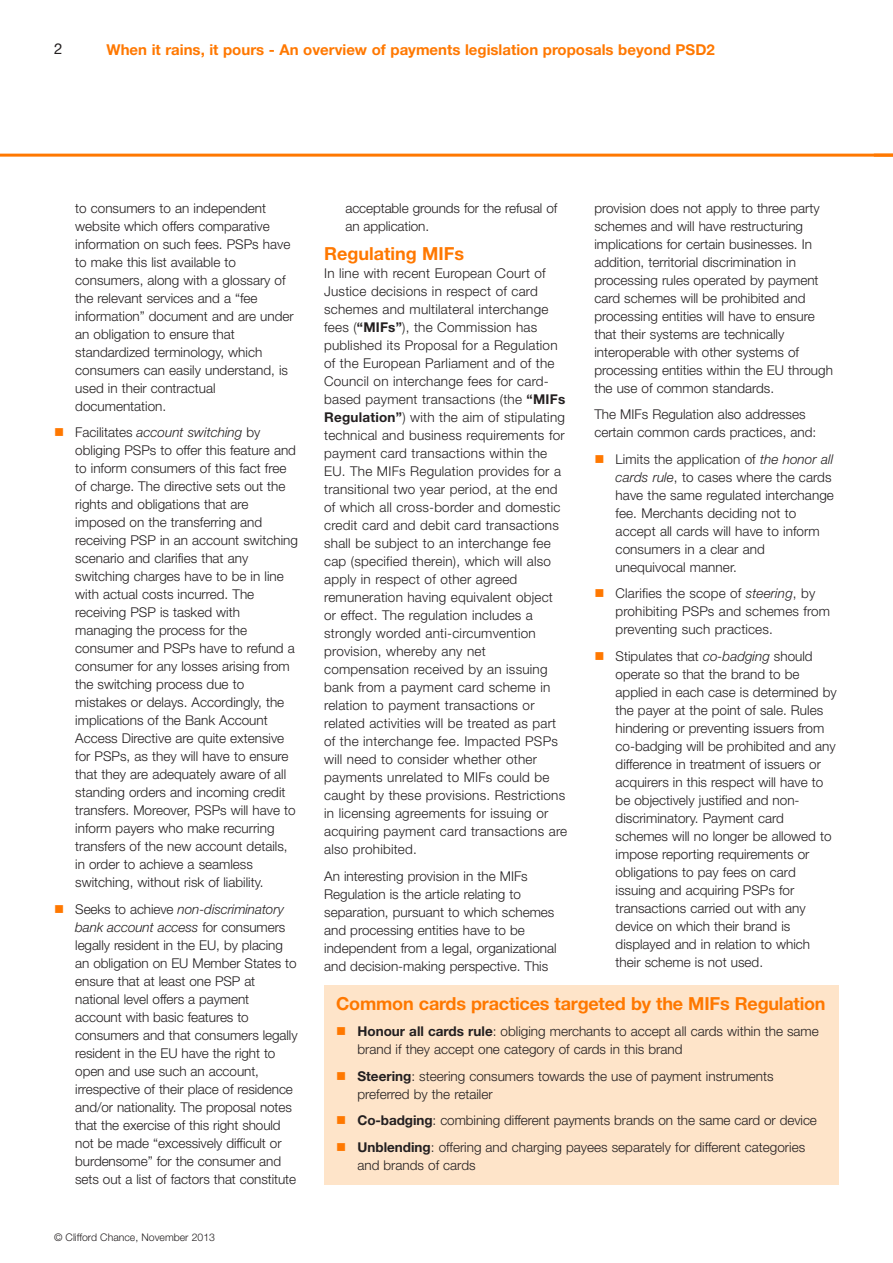
<style>
.page{position:relative;width:893px;height:1263px;background:#fff}
.page>*{position:absolute;margin:0;border:0;box-sizing:border-box;transform-origin:0 0}
.t1{font:700 18px "Helvetica Neue LT";letter-spacing:-.01em;color:#ff7800}
.t2{font:700 15px "Helvetica Neue LT";color:#ff7800}
.t3{font:15px "Helvetica Neue LT";color:#231f20}
.t4{font:300 13.5px/18px "Helvetica Neue LT";color:#231f20}
.t5{font:300 10.5px "Helvetica Neue LT";color:#231f20}
.s1{color:#ff7800}
.s2{font-style:italic}
.s3{font-weight:700}
</style>
<div class="page">
<hr style="left:0;top:154px;width:893px;height:3px;background:#ff7800">
<div style="left:324px;top:985px;width:515px;height:199px;background:#fee4c9"></div>
<p class="t3" style="left:54px;top:43px;width:10px">2</p>
<p class="t2" style="left:107px;top:44px;width:610px">When it rains, it pours - An overview of payments legislation proposals beyond PSD2</p>
<p class="t4" style="left:75px;top:200px;width:220px">to consumers to an independent website which offers comparative information on such fees. PSPs have to make this list available to consumers, along with a glossary of the relevant services and a “fee information” document and are under an obligation to ensure that standardized terminology, which consumers can easily understand, is used in their contractual documentation.</p>
<p class="t4" style="left:75px;top:424px;width:224px;text-indent:-21px"><span class="s1">■</span> Facilitates <span class="s2">account switching</span> by obliging PSPs to offer this feature and to inform consumers of this fact free of charge. The directive sets out the rights and obligations that are imposed on the transferring and receiving PSP in an account switching scenario and clarifies that any switching charges have to be in line with actual costs incurred. The receiving PSP is tasked with managing the process for the consumer and PSPs have to refund a consumer for any losses arising from the switching process due to mistakes or delays. Accordingly, the implications of the Bank Account Access Directive are quite extensive for PSPs, as they will have to ensure that they are adequately aware of all standing orders and incoming credit transfers. Moreover, PSPs will have to inform payers who make recurring transfers of the new account details, in order to achieve a seamless switching, without risk of liability.</p>
<p class="t4" style="left:75px;top:901px;width:224px;text-indent:-21px"><span class="s1">■</span> Seeks to achieve <span class="s2">non-discriminatory bank account access</span> for consumers legally resident in the EU, by placing an obligation on EU Member States to ensure that at least one PSP at national level offers a payment account with basic features to consumers and that consumers legally resident in the EU have the right to open and use such an account, irrespective of their place of residence and/or nationality. The proposal notes that the exercise of this right should not be made “excessively difficult or burdensome” for the consumer and sets out a list of factors that constitute</p>
<p class="t5" style="left:54px;top:1233px;width:163px">© Clifford Chance, November 2013</p>
<p class="t4" style="left:345px;top:200px;width:213px">acceptable grounds for the refusal of an application.</p>
<h1 class="t1" style="left:324px;top:247px;width:142px">Regulating MIFs</h1>
<p class="t4" style="left:324px;top:265px;width:245px">In line with recent European Court of Justice decisions in respect of card schemes and multilateral interchange fees (<span class="s3">“MIFs”</span>), the Commission has published its Proposal for a Regulation of the European Parliament and of the Council on interchange fees for card&shy;based payment transactions (the <span class="s3">“MIFs Regulation”</span>) with the aim of stipulating technical and business requirements for payment card transactions within the EU. The MIFs Regulation provides for a transitional two year period, at the end of which all cross-border and domestic credit card and debit card transactions shall be subject to an interchange fee cap (specified therein), which will also apply in respect of other agreed remuneration having equivalent object or effect. The regulation includes a strongly worded anti-circumvention provision, whereby any net compensation received by an issuing bank from a payment card scheme in relation to payment transactions or related activities will be treated as part of the interchange fee. Impacted PSPs will need to consider whether other payments unrelated to MIFs could be caught by these provisions. Restrictions in licensing agreements for issuing or acquiring payment card transactions are also prohibited.</p>
<p class="t4" style="left:324px;top:868px;width:234px">An interesting provision in the MIFs Regulation is the article relating to separation, pursuant to which schemes and processing entities have to be independent from a legal, organizational and decision-making perspective. This</p>
<p class="t4" style="left:594px;top:200px;width:240px">provision does not apply to three party schemes and will have restructuring implications for certain businesses. In addition, territorial discrimination in processing rules operated by payment card schemes will be prohibited and processing entities will have to ensure that their systems are technically interoperable with other systems of processing entities within the EU through the use of common standards.</p>
<p class="t4" style="left:594px;top:406px;width:224px">The MIFs Regulation also addresses certain common cards practices, and:</p>
<p class="t4" style="left:616px;top:451px;width:220px;text-indent:-21px"><span class="s1">■</span> Limits the application of <span class="s2">the honor all cards rule</span>, to cases where the cards have the same regulated interchange fee. Merchants deciding not to accept all cards will have to inform consumers in a clear and unequivocal manner.</p>
<p class="t4" style="left:616px;top:585px;width:216px;text-indent:-21px"><span class="s1">■</span> Clarifies the scope of <span class="s2">steering</span>, by prohibiting PSPs and schemes from preventing such practices.</p>
<p class="t4" style="left:616px;top:648px;width:223px;text-indent:-21px"><span class="s1">■</span> Stipulates that <span class="s2">co-badging</span> should operate so that the brand to be applied in each case is determined by the payer at the point of sale. Rules hindering or preventing issuers from co-badging will be prohibited and any difference in treatment of issuers or acquirers in this respect will have to be objectively justified and non&shy;discriminatory. Payment card schemes will no longer be allowed to impose reporting requirements or obligations to pay fees on card issuing and acquiring PSPs for transactions carried out with any device on which their brand is displayed and in relation to which their scheme is not used.</p>
<h1 class="t1" style="left:336px;top:997px;width:491px">Common cards practices targeted by the MIFs Regulation</h1>
<p class="t4" style="left:357px;top:1023px;width:463px;text-indent:-21px"><span class="s1">■</span> <span class="s3">Honour all cards rule</span>: obliging merchants to accept all cards within the same brand if they accept one category of cards in this brand</p>
<p class="t4" style="left:357px;top:1068px;width:418px;text-indent:-21px"><span class="s1">■</span> <span class="s3">Steering</span>: steering consumers towards the use of payment instruments preferred by the retailer</p>
<p class="t4" style="left:336px;top:1112px;width:482px"><span class="s1">■</span> <span class="s3">Co-badging</span>: combining different payments brands on the same card or device</p>
<p class="t4" style="left:357px;top:1139px;width:449px;text-indent:-21px"><span class="s1">■</span> <span class="s3">Unblending</span>: offering and charging payees separately for different categories and brands of cards</p>
</div>
